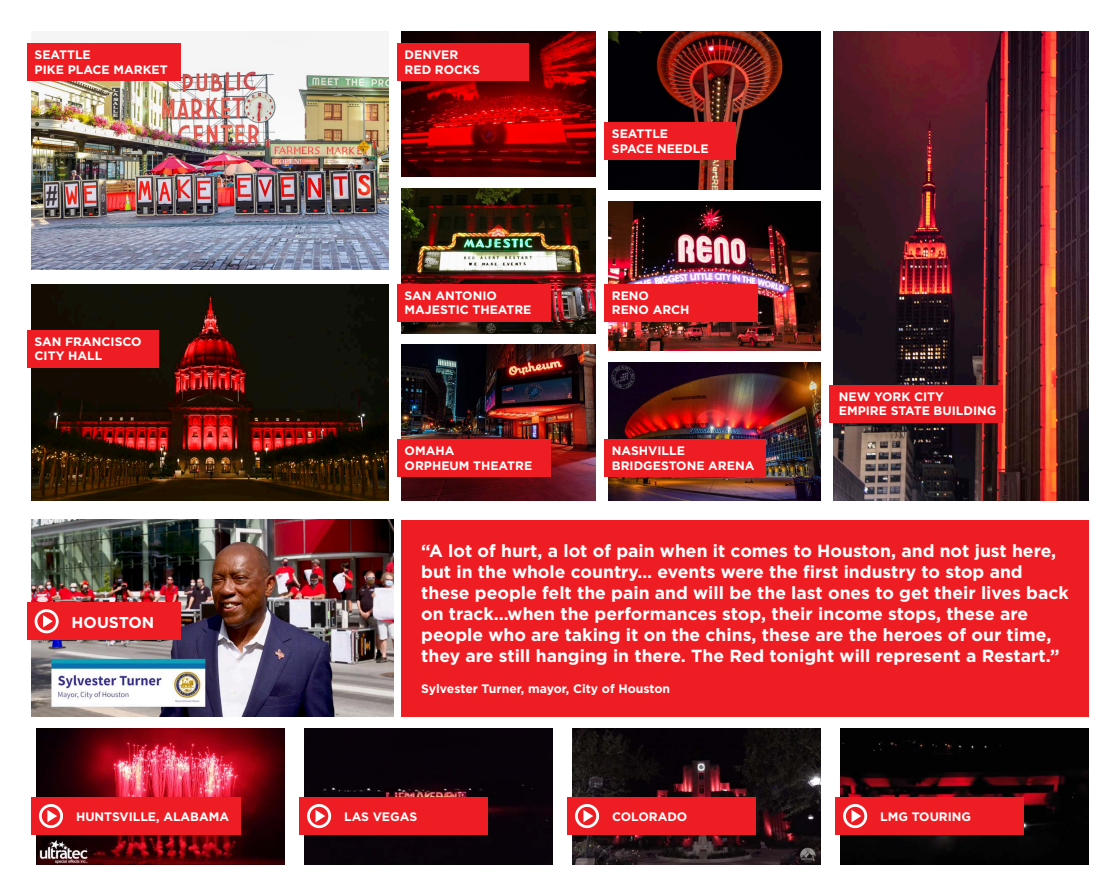
<style>
.page{position:relative;width:1120px;height:896px;background:#fff}
.page>*{position:absolute;margin:0;border:0;box-sizing:border-box;transform-origin:0 0}
.t1{font:700 17.5px/21px "Gotham";color:#fff}
.t2{font:700 15.75px "Gotham";color:#fff}
.t3{font:700 12.25px "Gotham";color:#fff}
</style>
<div class="page">
<img style="left:402px;top:345px;width:194px;height:155px">
<img style="left:402px;top:32px;width:194px;height:145px">
<img style="left:32px;top:284px;width:356px;height:216px">
<img style="left:402px;top:188px;width:194px;height:146px">
<img style="left:609px;top:362px;width:211px;height:138px">
<img style="left:609px;top:32px;width:211px;height:158px">
<img style="left:609px;top:202px;width:211px;height:149px">
<img style="left:833px;top:32px;width:255px;height:468px">
<img style="left:32px;top:32px;width:356px;height:238px">
<img style="left:32px;top:520px;width:362px;height:197px">
<div style="left:27px;top:603px;width:153px;height:37px;background:#ee1d23"></div>
<div style="left:27px;top:330px;width:131px;height:37px;background:#ee1d23"></div>
<div style="left:27px;top:44px;width:153px;height:37px;background:#ee1d23"></div>
<div style="left:397px;top:44px;width:131px;height:37px;background:#ee1d23"></div>
<div style="left:829px;top:385px;width:173px;height:37px;background:#ee1d23"></div>
<div style="left:604px;top:123px;width:132px;height:37px;background:#ee1d23"></div>
<div style="left:397px;top:284px;width:153px;height:37px;background:#ee1d23"></div>
<div style="left:604px;top:284px;width:154px;height:37px;background:#ee1d23"></div>
<div style="left:397px;top:439px;width:153px;height:38px;background:#ee1d23"></div>
<div style="left:604px;top:439px;width:162px;height:38px;background:#ee1d23"></div>
<div style="left:35px;top:609px;width:24px;height:24px;border:3px solid #fff;border-radius:50%"></div>
<img style="left:37px;top:728px;width:247px;height:136px">
<div style="left:32px;top:797px;width:210px;height:38px;background:#ee1d23"></div>
<div style="left:39px;top:804px;width:24px;height:24px;border:3px solid #fff;border-radius:50%"></div>
<svg style="left:47px;top:810px;width:10px;height:12px"></svg>
<svg style="left:43px;top:615px;width:10px;height:13px"></svg>
<div style="left:305px;top:728px;width:247px;height:136px;background:#08030a"></div>
<div style="left:300px;top:797px;width:188px;height:38px;background:#ee1d23"></div>
<div style="left:307px;top:804px;width:24px;height:24px;border:3px solid #fff;border-radius:50%"></div>
<svg style="left:316px;top:810px;width:9px;height:12px"></svg>
<img style="left:573px;top:728px;width:248px;height:136px">
<div style="left:568px;top:797px;width:188px;height:38px;background:#ee1d23"></div>
<div style="left:575px;top:804px;width:24px;height:24px;border:3px solid #fff;border-radius:50%"></div>
<svg style="left:583px;top:810px;width:10px;height:12px"></svg>
<img style="left:841px;top:728px;width:247px;height:136px">
<div style="left:836px;top:797px;width:188px;height:38px;background:#ee1d23"></div>
<div style="left:843px;top:804px;width:24px;height:24px;border:3px solid #fff;border-radius:50%"></div>
<svg style="left:852px;top:810px;width:9px;height:12px"></svg>
<div style="left:401px;top:520px;width:687px;height:197px;background:#ee1d23"></div>
<p class="t3" style="left:35px;top:47px;width:58px">SEATTLE</p>
<p class="t3" style="left:35px;top:62px;width:135px">PIKE PLACE MARKET</p>
<p class="t3" style="left:35px;top:333px;width:109px">SAN FRANCISCO</p>
<p class="t3" style="left:35px;top:348px;width:69px">CITY HALL</p>
<p class="t2" style="left:72px;top:611px;width:84px">HOUSTON</p>
<p class="t3" style="left:405px;top:47px;width:55px">DENVER</p>
<p class="t3" style="left:405px;top:62px;width:77px">RED ROCKS</p>
<p class="t3" style="left:405px;top:287px;width:94px">SAN ANTONIO</p>
<p class="t3" style="left:405px;top:302px;width:128px">MAJESTIC THEATRE</p>
<p class="t3" style="left:405px;top:443px;width:51px">OMAHA</p>
<p class="t3" style="left:405px;top:457px;width:129px">ORPHEUM THEATRE</p>
<p class="t3" style="left:612px;top:126px;width:58px">SEATTLE</p>
<p class="t3" style="left:612px;top:141px;width:98px">SPACE NEEDLE</p>
<p class="t3" style="left:612px;top:287px;width:39px">RENO</p>
<p class="t3" style="left:612px;top:302px;width:79px">RENO ARCH</p>
<p class="t3" style="left:612px;top:443px;width:75px">NASHVILLE</p>
<p class="t3" style="left:612px;top:457px;width:144px">BRIDGESTONE ARENA</p>
<p class="t3" style="left:839px;top:388px;width:107px">NEW YORK CITY</p>
<p class="t3" style="left:839px;top:403px;width:159px">EMPIRE STATE BUILDING</p>
<p class="t1" style="left:421px;top:540px;width:649px">“A lot of hurt, a lot of pain when it comes to Houston, and not just here, but in the whole country… events were the first industry to stop and these people felt the pain and will be the last ones to get their lives back on track...when the performances stop, their income stops, these are people who are taking it on the chins, these are the heroes of our time, they are still hanging in there. The Red tonight will represent a Restart.”</p>
<p class="t3" style="left:421px;top:681px;width:250px">Sylvester Turner, mayor, City of Houston</p>
<p class="t3" style="left:76px;top:809px;width:155px">HUNTSVILLE, ALABAMA</p>
<p class="t3" style="left:344px;top:809px;width:75px">LAS VEGAS</p>
<p class="t3" style="left:612px;top:809px;width:77px">COLORADO</p>
<p class="t3" style="left:880px;top:809px;width:92px">LMG TOURING</p>
</div>
